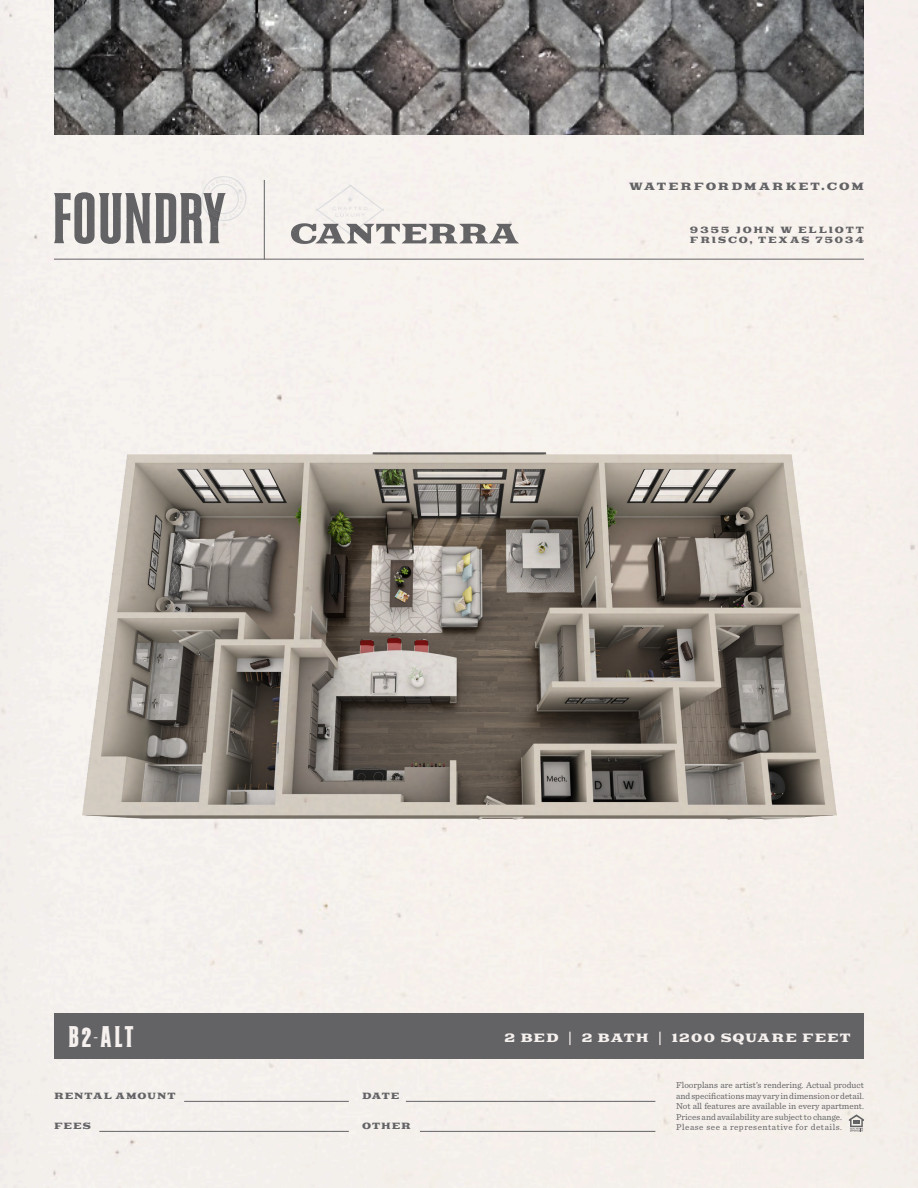
<style>
.page{position:relative;width:918px;height:1188px;background:#fff}
.page>*{position:absolute;margin:0;border:0;box-sizing:border-box;transform-origin:0 0}
.t1{font:26.55px "OPTI Ceasar";color:#f6f1ee}
.t2{font:12px "Goblin One";letter-spacing:.075em;color:#f6f1ee}
.t3{font:10.5px "Goblin One";letter-spacing:.185em;color:#636366}
.t4{font:9px/10.5px "Sentinel";color:#636366}
.t5{font:9px/10.8px "Goblin One";letter-spacing:.195em;color:#636366}
.t6{font:9px "Goblin One";letter-spacing:.165em;color:#636366}
.t7{font:9px "Goblin One";letter-spacing:.11em;color:#636366}
</style>
<div class="page">
<img style="left:54px;top:0;width:810px;height:135px">
<hr style="left:54px;top:259px;width:810px;height:1px;background:#636366">
<svg style="left:291px;top:184px;width:228px;height:60px"></svg>
<hr style="left:682px;top:1089px;width:1px;height:45px;background:#f3ece8">
<div style="left:54px;top:1013px;width:810px;height:46px;background:#636366"></div>
<hr style="left:184px;top:1101px;width:165px;height:1px;background:#636366">
<hr style="left:420px;top:1131px;width:235px;height:1px;background:#636366">
<hr style="left:99px;top:1131px;width:250px;height:1px;background:#636366">
<hr style="left:406px;top:1101px;width:249px;height:1px;background:#636366">
<svg style="left:849px;top:1114px;width:15px;height:18px"></svg>
<svg style="left:54px;top:176px;width:192px;height:68px"></svg>
<hr style="left:264px;top:180px;width:1px;height:80px;background:#636366">
<img style="left:83px;top:452px;width:753px;height:368px">
<p class="t3" style="left:629px;top:180px;width:236px">WATERFORDMARKET.COM</p>
<p class="t5" style="left:690px;top:224px;width:176px">9355 JOHN W ELLIOTT<br>FRISCO, TEXAS 75034</p>
<p class="t1" style="left:68px;top:1019px;width:67px">B2-ALT</p>
<p class="t2" style="left:504px;top:1031px;width:348px">2 BED | 2 BATH | 1200 SQUARE FEET</p>
<p class="t7" style="left:54px;top:1091px;width:123px">RENTAL AMOUNT</p>
<p class="t6" style="left:54px;top:1120px;width:39px">FEES</p>
<p class="t6" style="left:362px;top:1091px;width:39px">DATE</p>
<p class="t6" style="left:362px;top:1120px;width:50px">OTHER</p>
<p class="t4" style="left:676px;top:1079px;width:189px">Floorplans are artist’s rendering. Actual product and specifications may vary in dimension or detail.<br>Not all features are available in every apartment.<br>Prices and availability are subject to change.<br>Please see a representative for details.</p>
</div>
